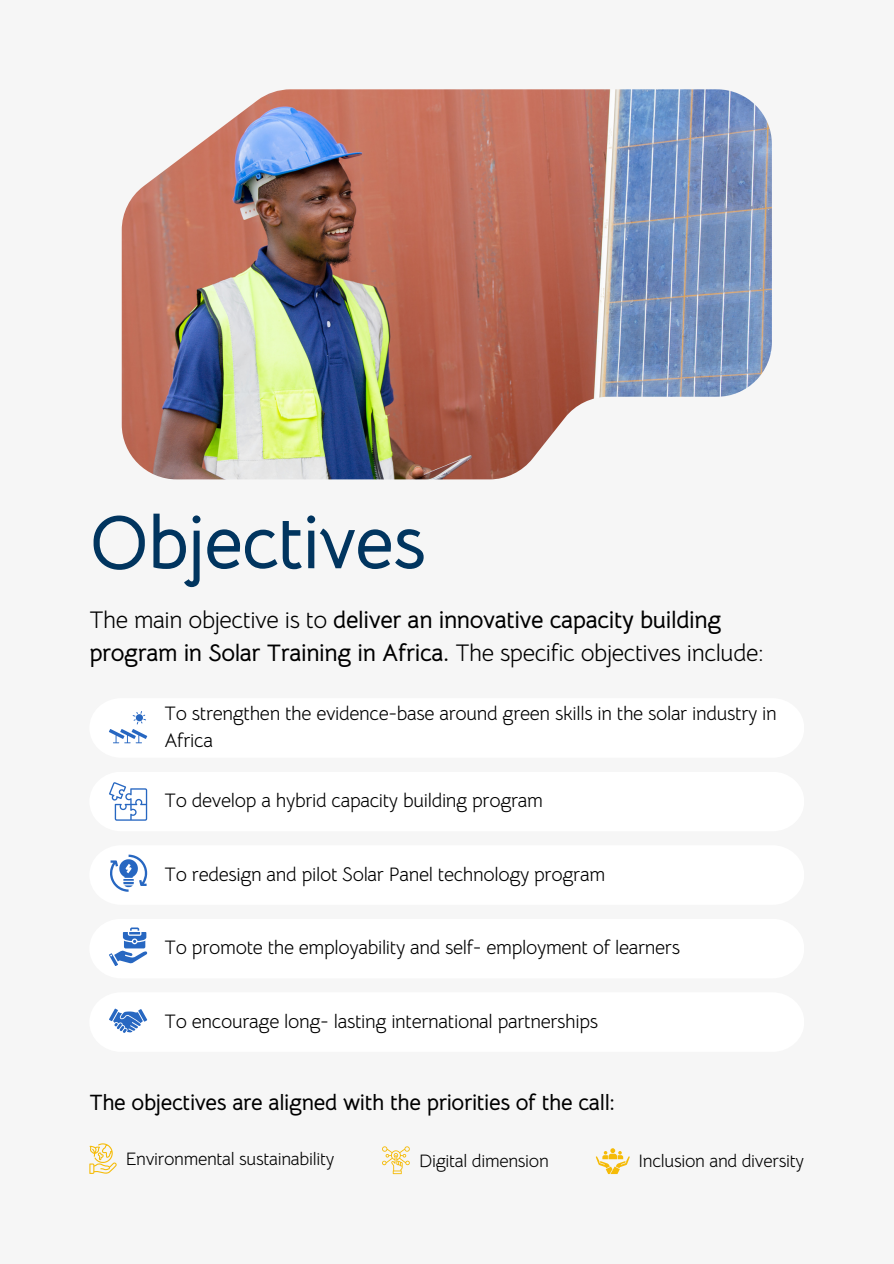
<style>
.page{position:relative;width:894px;height:1264px;background:#fff}
.page>*{position:absolute;margin:0;border:0;box-sizing:border-box;transform-origin:0 0}
.t1{font:700 75px "Bellota Text";letter-spacing:-.015em;color:#01355f}
.t2{font:700 24px/32.7px "Bellota Text";letter-spacing:-.015em;color:#000}
.t3{font:700 22.35px "Bellota Text";letter-spacing:-.015em;color:#000}
.t4{font:19.5px/27px "Bellota Text";letter-spacing:-.015em;color:#000}
.t5{font:18px "Bellota Text";letter-spacing:-.015em;color:#000}
.s1{font-weight:400}
</style>
<div class="page">
<div style="left:0;top:0;width:893px;height:1263px;background:#f6f6f6"></div>
<img style="left:122px;top:89px;width:649px;height:390px">
<svg style="left:109px;top:711px;width:39px;height:33px"></svg>
<svg style="left:109px;top:782px;width:39px;height:39px"></svg>
<svg style="left:110px;top:854px;width:38px;height:38px"></svg>
<svg style="left:109px;top:927px;width:38px;height:39px"></svg>
<svg style="left:109px;top:1008px;width:38px;height:25px"></svg>
<svg style="left:89px;top:1143px;width:27px;height:30px"></svg>
<svg style="left:382px;top:1146px;width:27px;height:28px"></svg>
<svg style="left:595px;top:1148px;width:34px;height:25px"></svg>
<p class="t1" style="left:89px;top:495px;width:338px">Objectives</p>
<p class="t2" style="left:89px;top:604px;width:675px"><span class="s1">The main objective is to</span> deliver an innovative capacity building program in Solar Training in Africa. <span class="s1">The specific objectives include:</span></p>
<h1 class="t4" style="left:164px;top:700px;width:613px">To strengthen the evidence-base around green skills in the solar industry in<br>Africa</h1>
<h3 class="t4" style="left:164px;top:787px;width:380px">To develop a hybrid capacity building program</h3>
<p class="t4" style="left:164px;top:860px;width:442px">To redesign and pilot Solar Panel technology program</p>
<p class="t4" style="left:164px;top:934px;width:517px">To promote the employability and self- employment of learners</p>
<p class="t4" style="left:164px;top:1007px;width:435px">To encourage long- lasting international partnerships</p>
<p class="t3" style="left:89px;top:1088px;width:527px">The objectives are aligned with the priorities of the call:</p>
<p class="t5" style="left:126px;top:1147px;width:210px">Environmental sustainability</p>
<p class="t5" style="left:419px;top:1149px;width:131px">Digital dimension</p>
<p class="t5" style="left:638px;top:1149px;width:167px">Inclusion and diversity</p>
</div>
